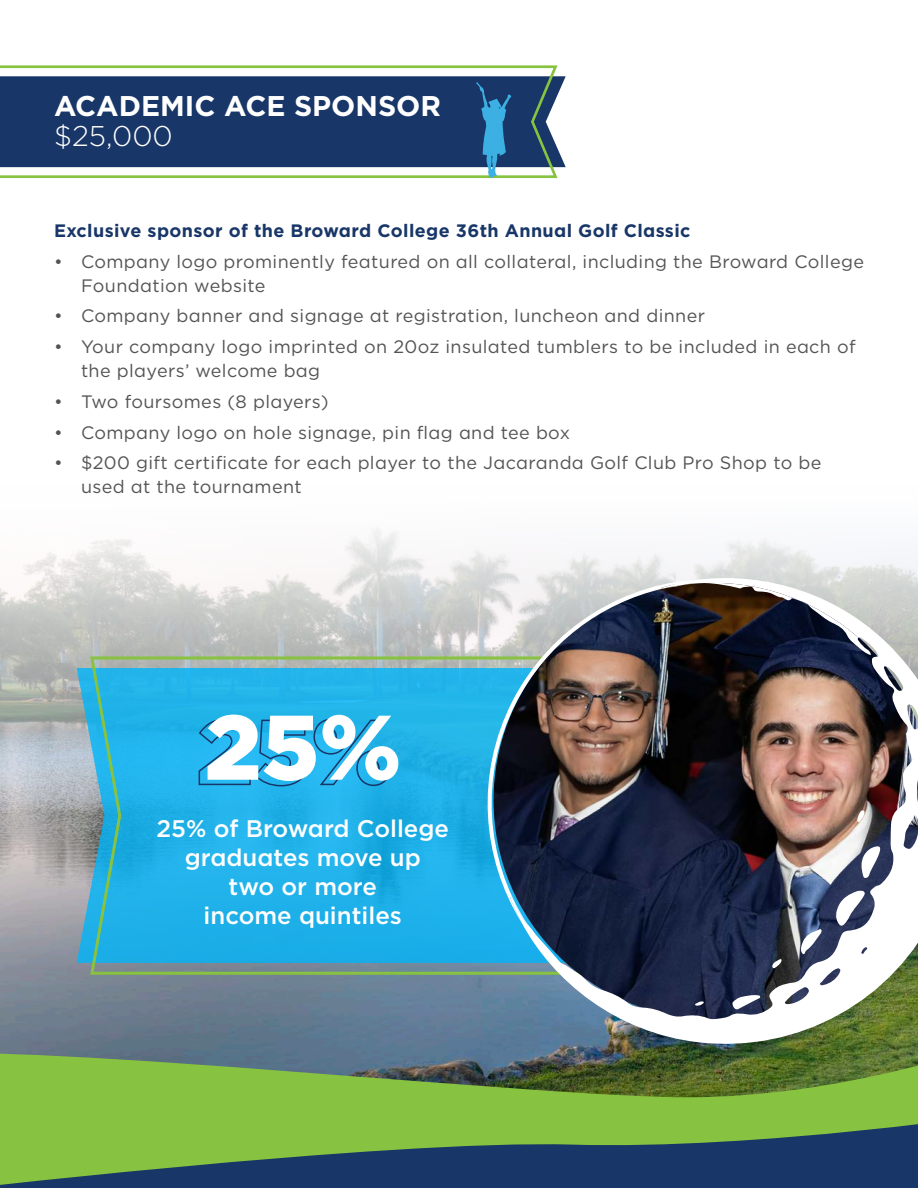
<style>
.page{position:relative;width:918px;height:1188px;background:#fff}
.page>*{position:absolute;margin:0;border:0;box-sizing:border-box;transform-origin:0 0}
.Headers{font:900 91.5px "Gotham";color:#fff}
.Sponsor_Titles{font:700 28.5px/30px "Gotham";color:#fff}
.Headers-2{font:500 24px/28.8px "Gotham";color:#fff;text-align:center}
.t1{font:18px/24px "Gotham";letter-spacing:.02em;color:#555455}
.Body_Copy{font:700 18px "Gotham";letter-spacing:.02em;color:#183667}
.s1{font-weight:300}
</style>
<div class="page">
<img style="left:0;top:528px;width:918px;height:515px">
<img style="left:0;top:1043px;width:918px;height:69px">
<svg style="left:0;top:1112px;width:918px;height:76px;background:#528052"></svg>
<svg style="left:0;top:65px;width:560px;height:113px;background:#425d7d"></svg>
<svg style="left:476px;top:82px;width:36px;height:96px;background:#38759f"></svg>
<svg style="left:88px;top:655px;width:406px;height:322px;background:#2bb0df"></svg>
<img style="left:510px;top:574px;width:408px;height:480px">
<svg style="left:706px;top:582px;width:165px;height:73px;background:#5b5a5f"></svg>
<img style="left:475px;top:579px;width:231px;height:344px">
<svg style="left:857px;top:810px;width:8px;height:12px"></svg>
<svg style="left:861px;top:846px;width:20px;height:32px"></svg>
<svg style="left:835px;top:891px;width:30px;height:36px"></svg>
<svg style="left:801px;top:929px;width:21px;height:25px"></svg>
<svg style="left:772px;top:958px;width:10px;height:10px"></svg>
<svg style="left:732px;top:995px;width:28px;height:15px"></svg>
<svg style="left:695px;top:1001px;width:9px;height:5px"></svg>
<p class="Sponsor_Titles" style="left:54px;top:91px;width:389px">ACADEMIC ACE SPONSOR <span class="s1">$25,000</span></p>
<p class="Body_Copy" style="left:54px;top:219px;width:638px">Exclusive sponsor of the Broward College 36th Annual Golf Classic</p>
<p class="t1" style="left:81px;top:249px;width:785px;text-indent:-27px">• Company logo prominently featured on all collateral, including the Broward College<br>Foundation website</p>
<p class="t1" style="left:54px;top:304px;width:653px">• Company banner and signage at registration, luncheon and dinner</p>
<p class="t1" style="left:81px;top:334px;width:776px;text-indent:-27px">• Your company logo imprinted on 20oz insulated tumblers to be included in each of the players’ welcome bag</p>
<p class="t1" style="left:54px;top:389px;width:276px">• Two foursomes (8 players)</p>
<p class="t1" style="left:54px;top:420px;width:518px">• Company logo on hole signage, pin flag and tee box</p>
<p class="t1" style="left:81px;top:451px;width:742px;text-indent:-27px">• $200 gift certificate for each player to the Jacaranda Golf Club Pro Shop to be used at the tournament</p>
<p class="Headers" style="left:205px;top:684px;width:198px">25%</p>
<p class="Headers-2" style="left:157px;top:814px;width:294px">25% of Broward College graduates move up</p>
<p class="Headers-2" style="left:229px;top:872px;width:150px">two or more</p>
<p class="Headers-2" style="left:204px;top:901px;width:200px">income quintiles</p>
</div>
